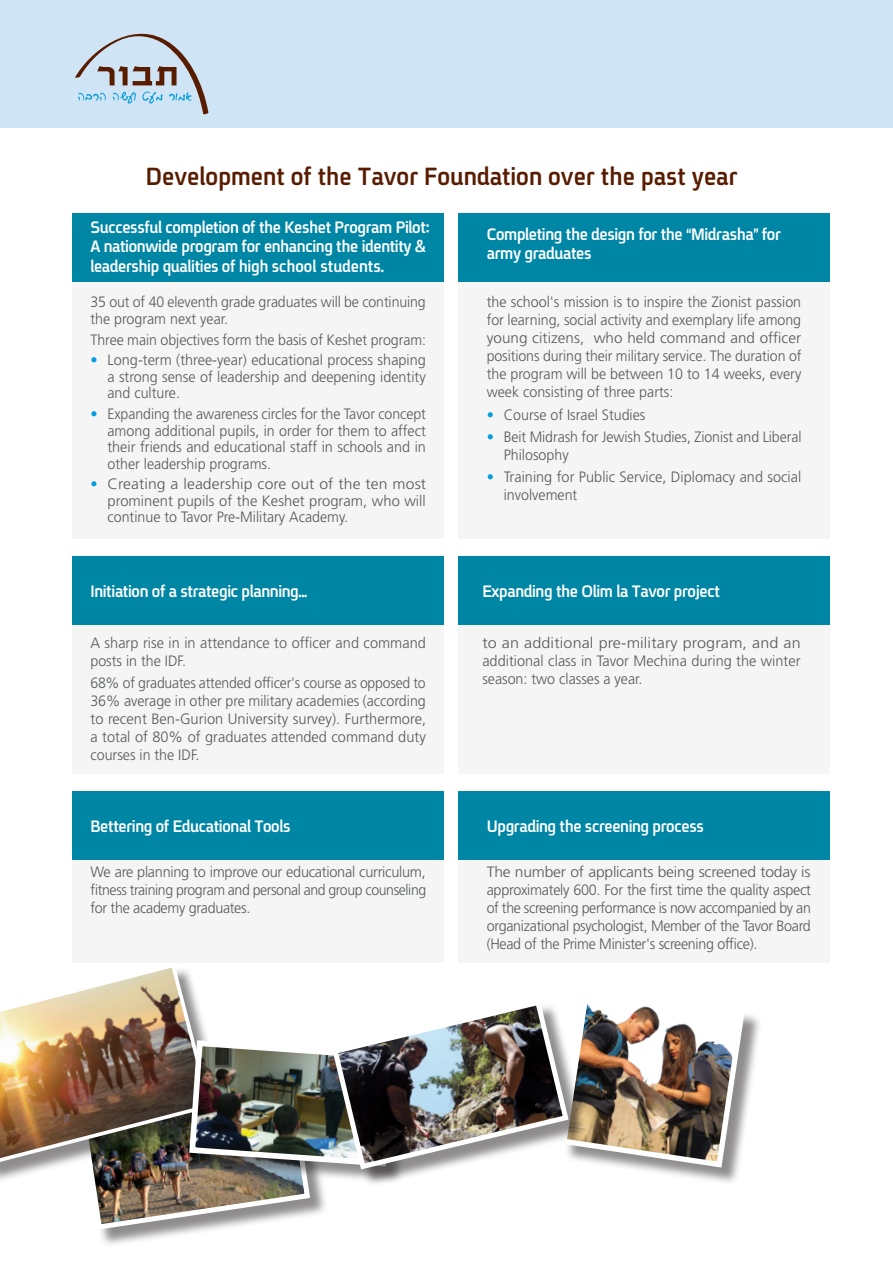
<style>
.page{position:relative;width:893px;height:1263px;background:#fff}
.page>*{position:absolute;margin:0;border:0;box-sizing:border-box;transform-origin:0 0}
.small_title_blue{font:700 27px "Fb Spoiler Eng";color:#581c00;scale:.95 1}
.small_title_blue-2{font:700 18px/19.5px "Fb Spoiler Eng";letter-spacing:-.02em;color:#fff;scale:.95 1}
.run-eng{font:300 15px/18px "Frutiger LT Std";color:#57585a;text-align:justify;scale:.95 1}
.run-eng-2{font:300 15px/16.5px "Frutiger LT Std";color:#57585a;scale:.94 1}
.run-eng-3{font:300 15px/18px "Frutiger LT Std";color:#57585a;text-align:justify;scale:1.04 1}
.run-eng-4{font:300 15px/18px "Frutiger LT Std";color:#57585a;text-align:justify;scale:.93 1}
.run-eng-5{font:300 15px/18px "Frutiger LT Std";color:#57585a;text-align:justify}
.run-eng-6{font:300 15px/16.5px "Frutiger LT Std";color:#57585a;text-align:justify;scale:.96 1}
.run-eng-7{font:300 15px/16.5px "Frutiger LT Std";color:#57585a;text-align:justify;scale:1.05 1}
.run-eng-8{font:300 15px/18px "Frutiger LT Std";color:#57585a;text-align:justify;scale:1.07 1}
.s1{font-weight:400;color:#069ddc}
</style>
<div class="page">
<div style="left:82px;top:1079px;width:246px;height:169px;background:#231f20;opacity:.51"></div>
<div style="left:564px;top:990px;width:199px;height:196px;background:#231f20;opacity:.51"></div>
<img style="left:0;top:962px;width:748px;height:270px">
<div style="left:72px;top:791px;width:372px;height:171px;background:#f4f5f4"></div>
<div style="left:72px;top:791px;width:372px;height:69px;background:#0086a5"></div>
<div style="left:458px;top:791px;width:372px;height:171px;background:#f4f5f4"></div>
<div style="left:458px;top:791px;width:372px;height:69px;background:#0086a5"></div>
<div style="left:72px;top:556px;width:372px;height:218px;background:#f4f5f4"></div>
<div style="left:72px;top:556px;width:372px;height:69px;background:#0086a5"></div>
<div style="left:458px;top:556px;width:372px;height:218px;background:#f4f5f4"></div>
<div style="left:458px;top:556px;width:372px;height:69px;background:#0086a5"></div>
<div style="left:458px;top:213px;width:372px;height:326px;background:#f4f5f4"></div>
<div style="left:458px;top:213px;width:372px;height:69px;background:#0086a5"></div>
<div style="left:72px;top:213px;width:372px;height:326px;background:#f4f5f4"></div>
<div style="left:72px;top:213px;width:372px;height:69px;background:#0086a5"></div>
<div style="left:0;top:0;width:893px;height:127px;background:#cfe5f6"></div>
<svg style="left:75px;top:33px;width:134px;height:82px"></svg>
<p class="small_title_blue" style="left:146px;top:162px;width:624px">Development of the Tavor Foundation over the past year</p>
<p class="small_title_blue-2" style="left:90px;top:217px;width:359px">Successful completion of the Keshet Program Pilot:<br>A nationwide program for enhancing the identity &amp; leadership qualities of high school students.</p>
<p class="small_title_blue-2" style="left:487px;top:225px;width:311px">Completing the design for the “Midrasha” for army graduates</p>
<p class="run-eng-2" style="left:90px;top:294px;width:358px">35 out of 40 eleventh grade graduates will be continuing the program next year.</p>
<p class="run-eng" style="left:90px;top:331px;width:355px">Three main objectives form the basis of Keshet program:</p>
<p class="run-eng-6" style="left:107px;top:352px;width:333px;text-indent:-17px"><span class="s1">•</span> Long-term (three-year) educational process shaping a strong sense of leadership and deepening identity and culture.</p>
<p class="run-eng-2" style="left:107px;top:406px;width:340px;text-align:justify;text-indent:-17px"><span class="s1">•</span> Expanding the awareness circles for the Tavor concept among additional pupils, in order for them to affect their friends and educational staff in schools and in other leadership programs.</p>
<p class="run-eng-7" style="left:107px;top:476px;width:305px;text-indent:-17px"><span class="s1">•</span> Creating a leadership core out of the ten most prominent pupils of the Keshet program, who will continue to Tavor Pre-Military Academy.</p>
<p class="run-eng" style="left:487px;top:293px;width:333px">the school's mission is to inspire the Zionist passion for learning, social activity and exemplary life among young citizens, who held command and officer positions during their military service. The duration of the program will be between 10 to 14 weeks, every week consisting of three parts:</p>
<p class="run-eng" style="left:487px;top:406px;width:169px"><span class="s1">•</span> Course of Israel Studies</p>
<p class="run-eng-2" style="left:504px;top:428px;width:318px;line-height:18px;text-indent:-17px"><span class="s1">•</span> Beit Midrash for Jewish Studies, Zionist and Liberal<br>Philosophy</p>
<p class="run-eng-6" style="left:504px;top:468px;width:311px;line-height:18px;text-indent:-17px"><span class="s1">•</span> Training for Public Service, Diplomacy and social involvement</p>
<p class="small_title_blue-2" style="left:90px;top:582px;width:230px">Initiation of a strategic planning...</p>
<p class="small_title_blue-2" style="left:482px;top:582px;width:252px">Expanding the Olim la Tavor project</p>
<p class="run-eng-5" style="left:90px;top:634px;width:337px">A sharp rise in in attendance to officer and command posts in the IDF.</p>
<p class="run-eng-4" style="left:90px;top:674px;width:362px">68% of graduates attended officer's course as opposed to 36% average in other pre military academies (according to recent Ben-Gurion University survey). Furthermore, a total of 80% of graduates attended command duty courses in the IDF.</p>
<p class="run-eng-8" style="left:482px;top:634px;width:299px">to an additional pre-military program, and an additional class in Tavor Mechina during the winter season: two classes a year.</p>
<p class="small_title_blue-2" style="left:90px;top:817px;width:212px">Bettering of Educational Tools</p>
<p class="small_title_blue-2" style="left:487px;top:817px;width:230px">Upgrading the screening process</p>
<p class="run-eng-5" style="left:90px;top:863px;width:337px">We are planning to improve our educational curriculum, fitness training program and personal and group counseling for the academy graduates.</p>
<p class="run-eng-3" style="left:487px;top:863px;width:313px">The number of applicants being screened today is approximately 600. For the first time the quality aspect of the screening performance is now accompanied by an organizational psychologist, Member of the Tavor Board (Head of the Prime Minister's screening office).</p>
</div>
